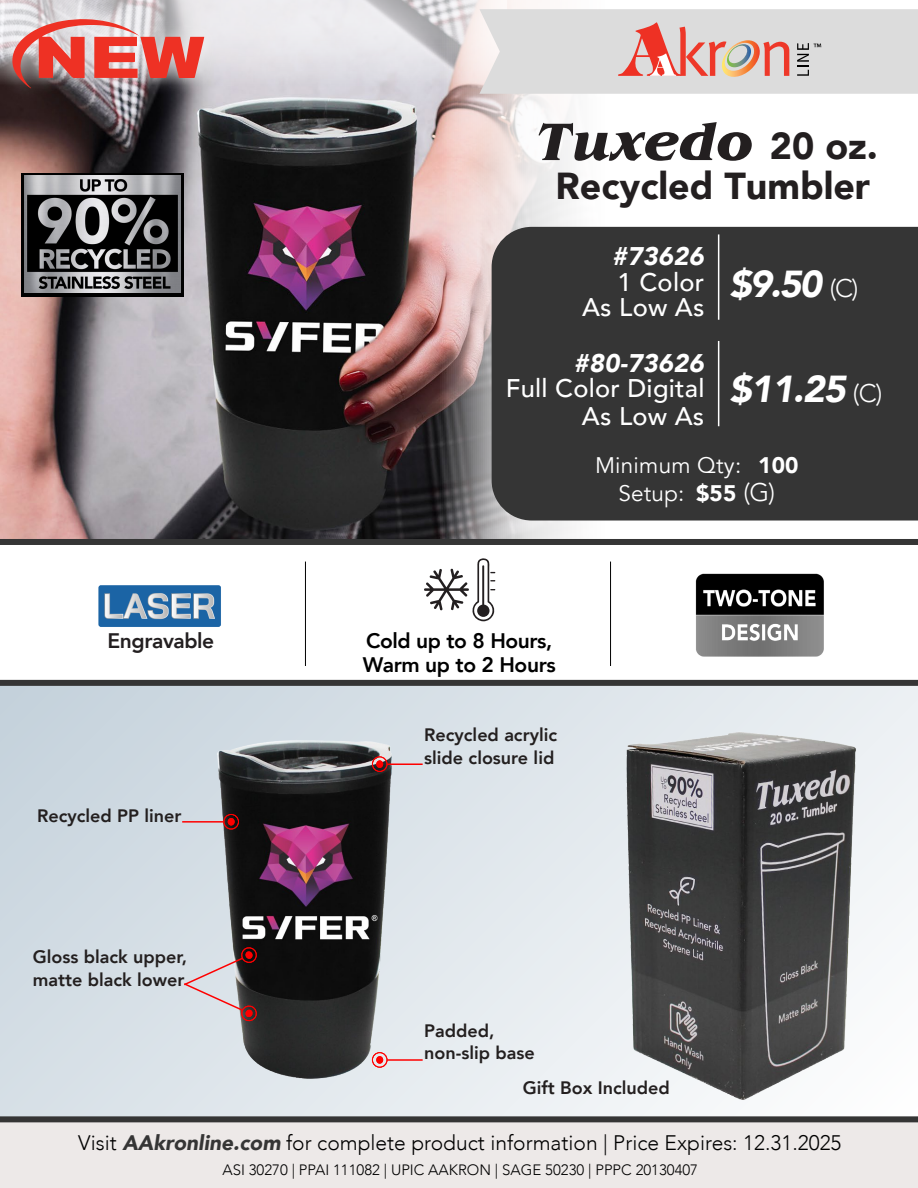
<style>
.page{position:relative;width:918px;height:1188px;background:#fff}
.page>*{position:absolute;margin:0;border:0;box-sizing:border-box;transform-origin:0 0}
.t1{font:900 37.5px/40.5px "Avenir";color:#231f20;text-align:right}
.t2{font:italic 900 37.5px "Avenir";color:#fff}
.t3{font:500 25.5px/25.5px "Avenir";letter-spacing:.01em;color:#fff;text-align:right}
.t4{font:italic 900 25.5px "Avenir";letter-spacing:.01em;color:#fff}
.t5{font:22.5px/28.5px "Avenir";letter-spacing:.01em;color:#fff;text-align:center}
.t6{font:300 21px "Avenir";color:#000}
.t7{font:800 21px/24px "Avenir";letter-spacing:-.02em;color:#000}
.t8{font:800 21px "Avenir";letter-spacing:-.02em;color:#231f20}
.t9{font:800 18px/22.5px "Avenir";color:#231f1f}
.t10{font:300 15px "Avenir";color:#000}
.s1{font-weight:300;font-style:normal;font-size:25.5px}
.s2{font-weight:900}
.s3{font-weight:300;font-size:25.5px}
.s4{font-weight:900;font-style:italic;color:#353535}
</style>
<div class="page">
<div style="left:0;top:681px;width:918px;height:440px;background:linear-gradient(to right,#c8d4de,#f5f7f9)"></div>
<img style="left:0;top:98px;width:437px;height:441px">
<div style="left:0;top:1117px;width:918px;height:71px;background:#ede9e8"></div>
<img style="left:205px;top:728px;width:191px;height:359px">
<img style="left:603px;top:696px;width:275px;height:414px">
<img style="left:0;top:731px;width:138px;height:392px">
<svg style="left:182px;top:947px;width:75px;height:75px;background:#b5a9ad"></svg>
<div style="left:376px;top:760px;width:7px;height:8px;background:#f00;border-radius:50%"></div>
<div style="left:372px;top:756px;width:15px;height:16px;border:1px solid #f00;border-radius:50%"></div>
<hr style="left:387px;top:763px;width:36px;height:2px;background:#f00">
<div style="left:228px;top:818px;width:7px;height:8px;background:#f00;border-radius:50%"></div>
<div style="left:223px;top:814px;width:16px;height:15px;border:1px solid #f00;border-radius:50%"></div>
<hr style="left:182px;top:821px;width:42px;height:2px;background:#f00">
<div style="left:376px;top:1056px;width:7px;height:8px;background:#f00;border-radius:50%"></div>
<div style="left:372px;top:1052px;width:15px;height:16px;border:1px solid #f00;border-radius:50%"></div>
<hr style="left:387px;top:1059px;width:36px;height:2px;background:#f00">
<svg style="left:227px;top:0;width:210px;height:98px;background:#e0dee3"></svg>
<svg style="left:437px;top:0;width:481px;height:539px"></svg>
<div style="left:492px;top:227px;width:426px;height:294px;background:#353535"></div>
<img style="left:695px;top:573px;width:129px;height:84px">
<svg style="left:538px;top:122px;width:214px;height:39px"></svg>
<hr style="left:718px;top:341px;width:1px;height:85px;background:#fff">
<hr style="left:718px;top:234px;width:1px;height:86px;background:#fff">
<img style="left:0;top:0;width:227px;height:111px">
<svg style="left:10px;top:19px;width:194px;height:69px;background:#cf7d79"></svg>
<hr style="left:610px;top:562px;width:1px;height:104px;background:#000">
<hr style="left:305px;top:562px;width:1px;height:104px;background:#000">
<img style="left:98px;top:585px;width:123px;height:42px">
<div style="left:21px;top:173px;width:163px;height:124px;background:#000"></div>
<img style="left:24px;top:175px;width:156px;height:118px">
<svg style="left:424px;top:558px;width:72px;height:63px"></svg>
<div style="left:0;top:539px;width:918px;height:6px;background:#353535"></div>
<div style="left:0;top:680px;width:918px;height:6px;background:#353535"></div>
<div style="left:0;top:1116px;width:918px;height:6px;background:#353535"></div>
<svg style="left:479px;top:9px;width:439px;height:85px;background:#ddd0cf"></svg>
<h1 class="t1" style="left:556px;top:124px;width:324px">20 oz.<br>Recycled Tumbler</h1>
<h2 class="t4" style="left:612px;top:235px;width:93px">#73626</h2>
<h2 class="t3" style="left:582px;top:268px;width:124px">1 Color<br>As Low As</h2>
<h1 class="t2" style="left:729px;top:253px;width:131px">$9.50 <span class="s1">(C)</span></h1>
<h2 class="t4" style="left:574px;top:342px;width:132px">#80-73626</h2>
<h2 class="t3" style="left:506px;top:373px;width:200px;line-height:27.6px">Full Color Digital<br>As Low As</h2>
<h1 class="t2" style="left:729px;top:358px;width:155px">$11.25 <span class="s1">(C)</span></h1>
<p class="t5" style="left:595px;top:451px;width:205px">Minimum Qty: <span class="s2">100<br></span>Setup: <span class="s2">$55</span> <span class="s3">(G)</span></p>
<p class="t8" style="left:107px;top:625px;width:108px">Engravable</p>
<p class="t7" style="left:363px;top:629px;width:195px">Cold up to 8 Hours,<br>Warm up to 2 Hours</p>
<p class="t9" style="left:37px;top:804px;width:146px">Recycled PP liner</p>
<p class="t9" style="left:33px;top:946px;width:156px">Gloss black upper, matte black lower</p>
<p class="t9" style="left:424px;top:724px;width:134px">Recycled acrylic slide closure lid</p>
<p class="t9" style="left:424px;top:1019px;width:112px">Padded, non-slip base</p>
<p class="t9" style="left:523px;top:1076px;width:149px">Gift Box Included</p>
<p class="t6" style="left:78px;top:1130px;width:765px">Visit <span class="s4">AAkronline.com</span> for complete product information | Price Expires: 12.31.2025</p>
<p class="t10" style="left:222px;top:1161px;width:477px">ASI 30270 | PPAI 111082 | UPIC AAKRON | SAGE 50230 | PPPC 20130407</p>
</div>
